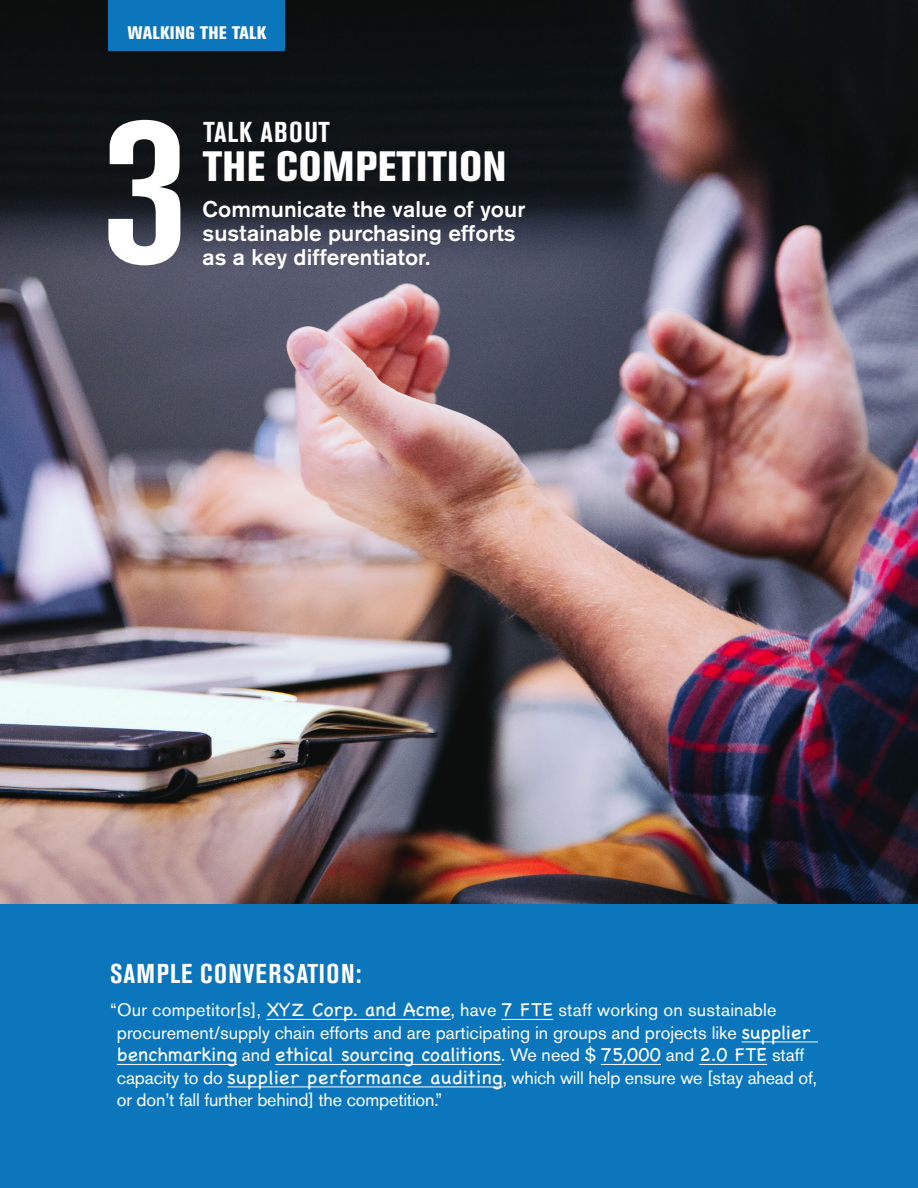
<style>
.page{position:relative;width:918px;height:1188px;background:#fff}
.page>*{position:absolute;margin:0;border:0;box-sizing:border-box;transform-origin:0 0}
.Talk-Abouts_Number{font:700 condensed 213px "Akzidenz Grotesk BE";color:#fff}
.body_copy{font:800 condensed 42px "Akzidenz Grotesk BE";letter-spacing:.015em;color:#fff}
.body_copy-2{font:700 condensed 28.5px "Akzidenz Grotesk BE";letter-spacing:.04em;color:#fff}
.Sample_Conversation{font:700 condensed 27px "Akzidenz Grotesk BE";letter-spacing:.04em;color:#fff}
.body_copy-3{font:500 22.5px/24px "Akzidenz Grotesk BE";letter-spacing:.005em;color:#fff}
.Sample_Convo_Body{font:300 19.5px "Chalkboard SE";color:#fff}
.Sample_Convo_Body-2{font:18px/22.5px "Akzidenz Grotesk BE";color:#fff}
.Sub_Head_Extra_BOld{font:800 condensed 18px "Akzidenz Grotesk BE";letter-spacing:.02em;color:#fff}
.s1{font-family:"Chalkboard SE";font-weight:300;font-size:19.5px}
.s2{font-family:"Akzidenz Grotesk BE";font-weight:400;font-size:18px}
</style>
<div class="page">
<img style="left:0;top:0;width:918px;height:905px">
<div style="left:0;top:905px;width:918px;height:283px;background:#0c76bd"></div>
<hr style="left:266px;top:1019px;width:185px;height:1px;background:#fff">
<hr style="left:502px;top:1019px;width:51px;height:1px;background:#fff">
<hr style="left:742px;top:1042px;width:76px;height:1px;background:#fff">
<hr style="left:117px;top:1064px;width:120px;height:1px;background:#fff">
<hr style="left:275px;top:1064px;width:226px;height:1px;background:#fff">
<hr style="left:601px;top:1064px;width:60px;height:1px;background:#fff">
<hr style="left:699px;top:1064px;width:68px;height:1px;background:#fff">
<hr style="left:227px;top:1087px;width:276px;height:1px;background:#fff">
<div style="left:108px;top:0;width:177px;height:51px;background:#0c76bd"></div>
<p class="Sub_Head_Extra_BOld" style="left:128px;top:23px;width:140px">WALKING THE TALK</p>
<p class="Talk-Abouts_Number" style="left:102px;top:68px;width:86px">3</p>
<p class="body_copy-2" style="left:203px;top:116px;width:128px">TALK ABOUT</p>
<p class="body_copy" style="left:203px;top:142px;width:305px">THE COMPETITION</p>
<p class="body_copy-3" style="left:203px;top:197px;width:324px">Communicate the value of your sustainable purchasing efforts as a key differentiator.</p>
<p class="Sample_Conversation" style="left:110px;top:958px;width:253px">SAMPLE CONVERSATION:</p>
<p class="Sample_Convo_Body-2" style="left:117px;top:999px;width:695px;text-indent:-7px">“Our competitor[s], <span class="s1">XYZ Corp. and Acme</span>, have <span class="s1">7 FTE</span> staff working on sustainable procurement/supply chain efforts and are participating in groups and projects like <span class="s1">supplier</span></p>
<p class="Sample_Convo_Body" style="left:117px;top:1038px;width:689px">benchmarking <span class="s2">and</span> ethical sourcing coalitions<span class="s2">. We need $</span> 75,000 <span class="s2">and</span> 2.0 FTE <span class="s2">staff</span></p>
<p class="Sample_Convo_Body-2" style="left:117px;top:1066px;width:701px">capacity to do <span class="s1">supplier performance auditing</span>, which will help ensure we [stay ahead of, or don’t fall further behind] the competition.”</p>
</div>
